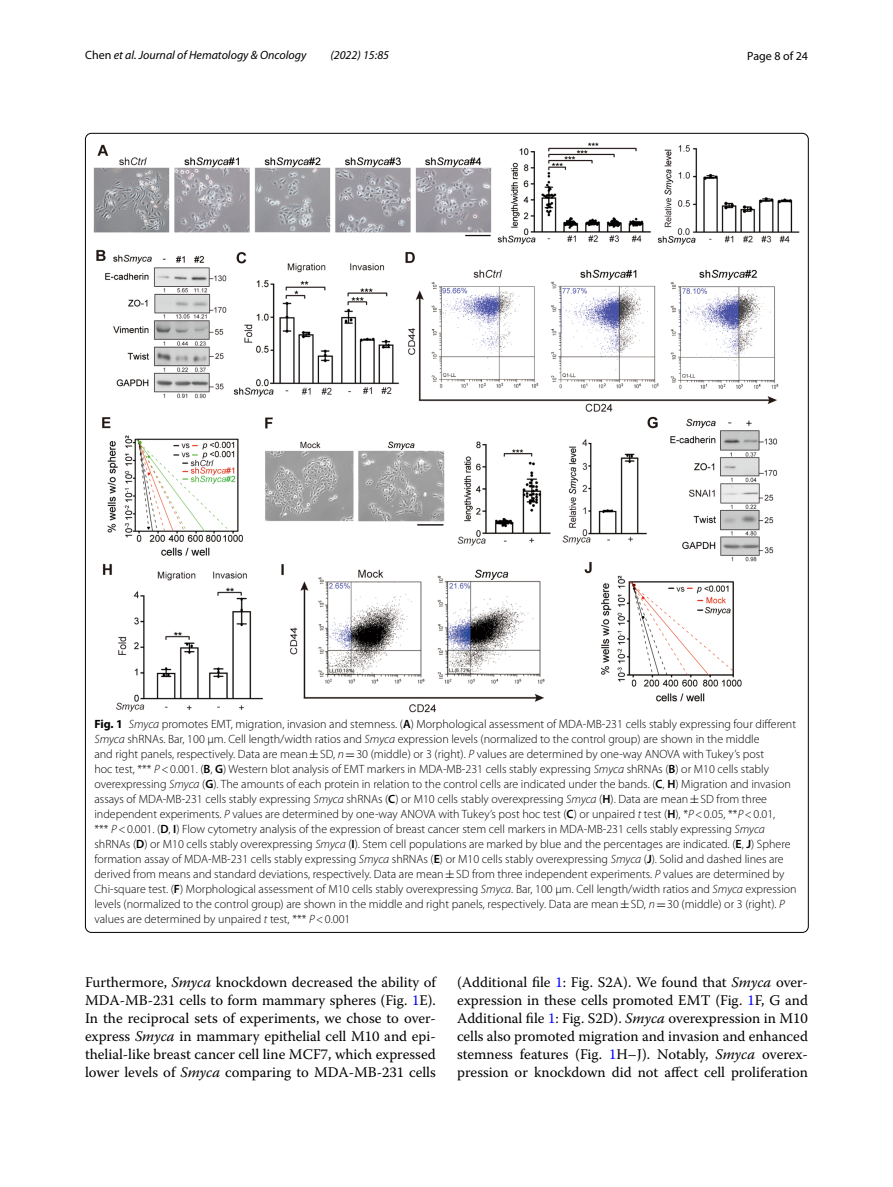
<style>
.page{position:relative;width:893px;height:1187px;background:#fff}
.page>*{position:absolute;margin:0;border:0;box-sizing:border-box;transform-origin:0 0}
.t1{font:14.7px/18px "Warnock Pro";color:#000;text-align:justify}
.t2{font:300 12px/15px "Myriad Pro";color:#000}
.t3{font:italic 12px "Myriad Pro";color:#000}
.t4{font:12px "Myriad Pro";color:#000}
.s1{font-style:normal}
.s2{font-weight:700}
.s3{font-style:italic}
.s4{font-weight:600}
.s5{font-family:"MTSY";font-weight:400}
.s6{color:#00f}
</style>
<div class="page">
<img style="left:94px;top:142px;width:706px;height:570px">
<p class="t3" style="left:85px;top:48px;width:223px"><span class="s1">Chen</span> et al. Journal of Hematology &amp; Oncology</p>
<p class="t3" style="left:330px;top:48px;width:60px">(2022) 15:85</p>
<p class="t4" style="left:747px;top:48px;width:62px">Page 8 of 24</p>
<p class="t2" style="left:94px;top:716px;width:704px"><span class="s2">Fig. 1</span> <span class="s3">Smyca</span> promotes EMT, migration, invasion and stemness. (<span class="s4">A</span>) Morphological assessment of MDA-MB-231 cells stably expressing four different <span class="s3">Smyca</span> shRNAs. Bar, 100 μm. Cell length/width ratios and <span class="s3">Smyca</span> expression levels (normalized to the control group) are shown in the middle<br>and right panels, respectively. Data are mean<span class="s5">±</span>SD, <span class="s3">n</span><span class="s5">=</span>30 (middle) or 3 (right). <span class="s3">P</span> values are determined by one-way ANOVA with Tukey’s post<br>hoc test, *** <span class="s3">P</span>&lt;0.001. (<span class="s4">B</span>, <span class="s4">G</span>) Western blot analysis of EMT markers in MDA-MB-231 cells stably expressing <span class="s3">Smyca</span> shRNAs (<span class="s4">B</span>) or M10 cells stably overexpressing <span class="s3">Smyca</span> (<span class="s4">G</span>). The amounts of each protein in relation to the control cells are indicated under the bands. (<span class="s4">C</span>, <span class="s4">H</span>) Migration and invasion assays of MDA-MB-231 cells stably expressing <span class="s3">Smyca</span> shRNAs (<span class="s4">C</span>) or M10 cells stably overexpressing <span class="s3">Smyca</span> (<span class="s4">H</span>). Data are mean<span class="s5">±</span>SD from three independent experiments. <span class="s3">P</span> values are determined by one-way ANOVA with Tukey’s post hoc test (<span class="s4">C</span>) or unpaired <span class="s3">t</span> test (<span class="s4">H</span>), *<span class="s3">P</span>&lt;0.05, **<span class="s3">P</span>&lt;0.01,<br>*** <span class="s3">P</span>&lt;0.001. (<span class="s4">D</span>, <span class="s4">I</span>) Flow cytometry analysis of the expression of breast cancer stem cell markers in MDA-MB-231 cells stably expressing <span class="s3">Smyca </span>shRNAs (<span class="s4">D</span>) or M10 cells stably overexpressing <span class="s3">Smyca</span> (<span class="s4">I</span>). Stem cell populations are marked by blue and the percentages are indicated. (<span class="s4">E</span>, <span class="s4">J</span>) Sphere formation assay of MDA-MB-231 cells stably expressing <span class="s3">Smyca</span> shRNAs (<span class="s4">E</span>) or M10 cells stably overexpressing <span class="s3">Smyca</span> (<span class="s4">J</span>). Solid and dashed lines are derived from means and standard deviations, respectively. Data are mean<span class="s5">±</span>SD from three independent experiments. <span class="s3">P</span> values are determined by Chi-square test. (<span class="s4">F</span>) Morphological assessment of M10 cells stably overexpressing <span class="s3">Smyca</span>. Bar, 100 μm. Cell length/width ratios and <span class="s3">Smyca</span> expression levels (normalized to the control group) are shown in the middle and right panels, respectively. Data are mean<span class="s5">±</span>SD, <span class="s3">n</span><span class="s5">=</span>30 (middle) or 3 (right). <span class="s3">P </span>values are determined by unpaired <span class="s3">t</span> test, *** <span class="s3">P</span>&lt;0.001</p>
<p class="t1" style="left:85px;top:972px;width:352px">Furthermore, <span class="s3">Smyca</span> knockdown decreased the ability of MDA-MB-231 cells to form mammary spheres (Fig. <span class="s6">1</span>E).<br>In the reciprocal sets of experiments, we chose to over&shy;express <span class="s3">Smyca</span> in mammary epithelial cell M10 and epi&shy;thelial-like breast cancer cell line MCF7, which expressed lower levels of <span class="s3">Smyca</span> comparing to MDA-MB-231 cells</p>
<p class="t1" style="left:457px;top:972px;width:352px">(Additional file <span class="s6">1</span>: Fig. S2A). We found that <span class="s3">Smyca</span> over&shy;expression in these cells promoted EMT (Fig. <span class="s6">1</span>F, G and Additional file <span class="s6">1</span>: Fig. S2D). <span class="s3">Smyca</span> overexpression in M10 cells also promoted migration and invasion and enhanced stemness features (Fig. <span class="s6">1</span>H–J). Notably, <span class="s3">Smyca</span> overex&shy;pression or knockdown did not affect cell proliferation</p>
</div>
